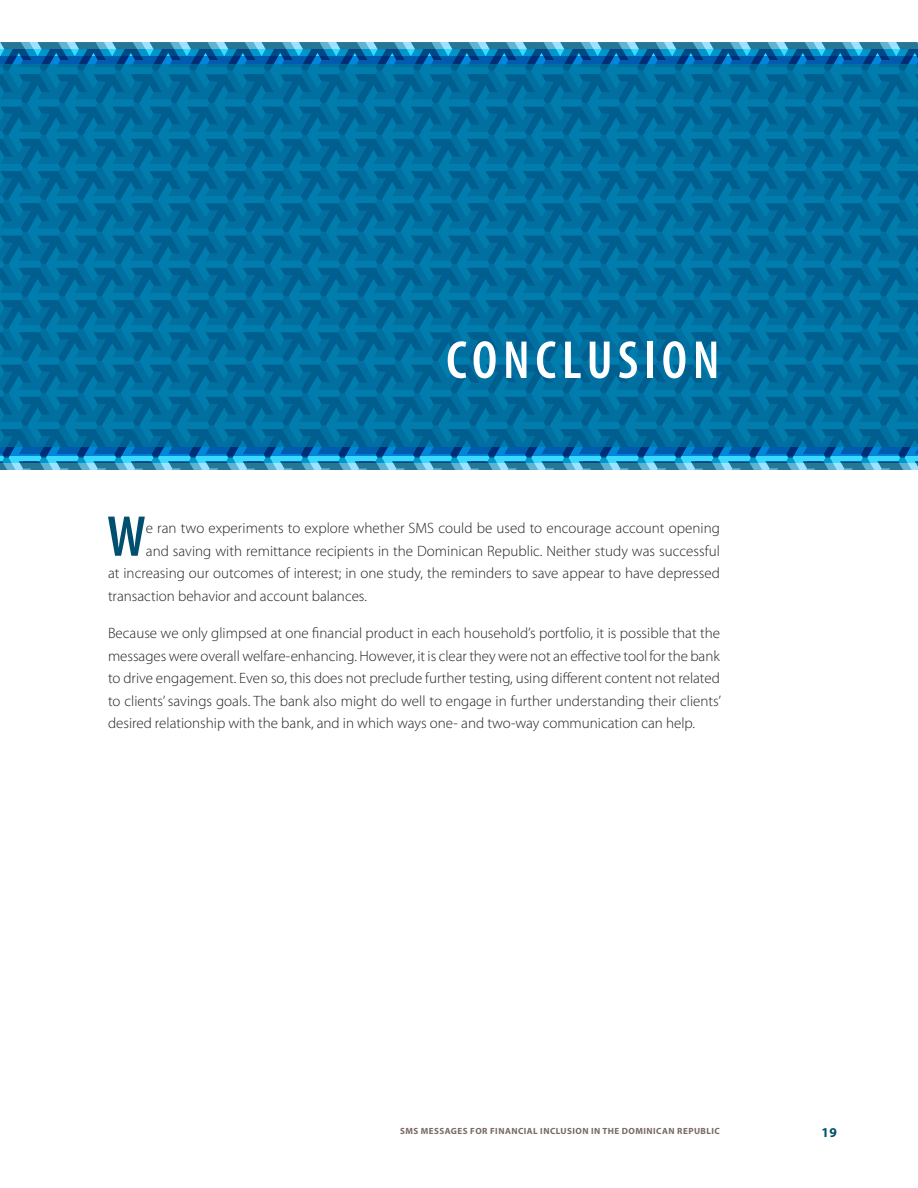
<style>
.page{position:relative;width:918px;height:1188px;background:#fff}
.page>*{position:absolute;margin:0;border:0;box-sizing:border-box;transform-origin:0 0}
.t1{font:600 condensed 58.05px "Myriad Pro";color:#014f6e}
.t2{font:600 condensed 54px "Myriad Pro";letter-spacing:.105em;color:#fff}
.t3{font:300 15px/22.5px "Myriad Pro";color:#231f20;text-align:justify}
.t4{font:700 13.5px "Myriad Pro";color:#014f6e}
.t5{font:700 9px "Myriad Pro";letter-spacing:.05em;color:#796964}
</style>
<div class="page">
<svg style="left:0;top:42px;width:918px;height:428px;background:#509dbb"></svg>
<svg style="left:0;top:49px;width:918px;height:414px;background:#169acd"></svg>
<svg style="left:0;top:56px;width:918px;height:400px;background:#005baa"></svg>
<svg style="left:0;top:65px;width:918px;height:382px;background:#016e9f"></svg>
<h2 class="t2" style="left:446px;top:327px;width:275px">CONCLUSION</h2>
<h1 class="t1" style="left:107px;top:501px;width:40px">W</h1>
<p class="t3" style="left:146px;top:517px;width:576px">e ran two experiments to explore whether SMS could be used to encourage account opening</p>
<p class="t3" style="left:146px;top:539px;width:576px">and saving with remittance recipients in the Dominican Republic. Neither study was successful</p>
<p class="t3" style="left:108px;top:562px;width:614px">at increasing our outcomes of interest; in one study, the reminders to save appear to have depressed</p>
<p class="t3" style="left:108px;top:584px;width:261px">transaction behavior and account balances.</p>
<p class="t3" style="left:108px;top:622px;width:615px">Because we only glimpsed at one financial product in each household’s portfolio, it is possible that the messages were overall welfare-enhancing. However, it is clear they were not an effective tool for the bank to drive engagement. Even so, this does not preclude further testing, using different content not related to clients’ savings goals. The bank also might do well to engage in further understanding their clients’ desired relationship with the bank, and in which ways one- and two-way communication can help.</p>
<p class="t5" style="left:400px;top:1125px;width:321px">SMS MESSAGES FOR FINANCIAL INCLUSION IN THE DOMINICAN REPUBLIC</p>
<p class="t4" style="left:822px;top:1124px;width:17px">19</p>
</div>
